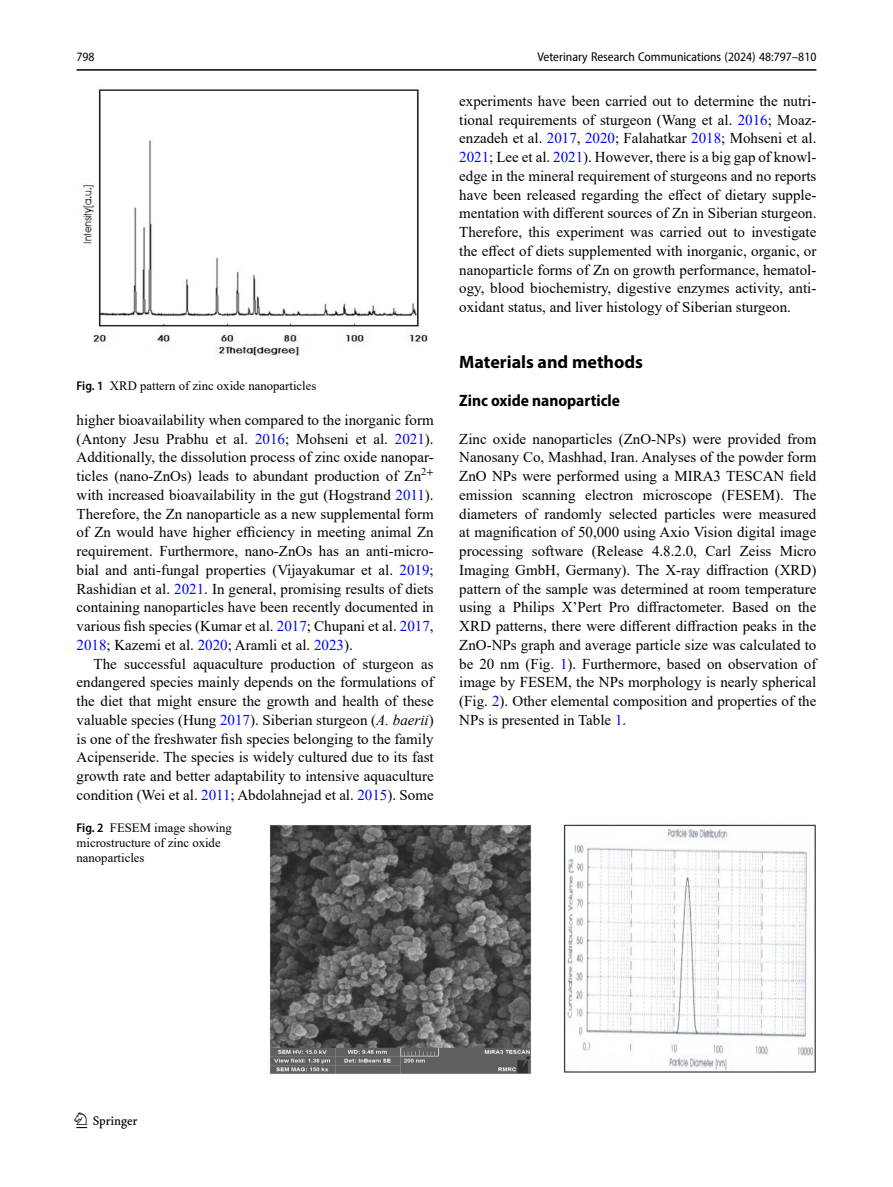
<style>
.page{position:relative;width:893px;height:1187px;background:#fff}
.page>*{position:absolute;margin:0;border:0;box-sizing:border-box;transform-origin:0 0}
.t1{font:22.5px "Springnew";color:#000}
.Head_1{font:700 18px "Myriad Pro";color:#000}
.Head_2_After_1{font:700 semi-condensed 16.5px "Myriad Pro";color:#000}
.Body_Text_Indent{font:15px/18.8px "Times New Roman";color:#000;text-align:justify}
.Body_Text{font:15px/18.8px "Times New Roman";color:#000;text-align:justify}
.Figure_Caption_Side{font:12.75px/15px "Times New Roman";color:#000}
.t2{font:semi-condensed 12.75px "Myriad Pro";color:#000}
.Figure_Caption{font:12.75px "Times New Roman";color:#000}
.s1{font-family:"Myriad Pro";font-weight:600;font-stretch:semi-condensed}
.s2{color:#00f}
.s3{font-style:italic}
</style>
<div class="page">
<hr style="left:77px;top:69px;width:739px;height:2px;background:#000">
<img style="left:269px;top:824px;width:547px;height:250px">
<img style="left:82px;top:89px;width:346px;height:268px">
<p class="t2" style="left:77px;top:49px;width:20px">798</p>
<p class="Figure_Caption" style="left:77px;top:377px;width:241px"><span class="s1">Fig. 1</span> XRD pattern of zinc oxide nanoparticles</p>
<p class="Body_Text_Indent" style="left:77px;top:410px;width:359px">higher bioavailability when compared to the inorganic form (Antony Jesu Prabhu et al. <span class="s2">2016</span>; Mohseni et al. <span class="s2">2021</span>).<br>Additionally, the dissolution process of zinc oxide nanopar&shy;ticles (nano-ZnOs) leads to abundant production of Zn<sup>2</sup><sup>+ </sup>with increased bioavailability in the gut (Hogstrand <span class="s2">2011</span>).<br>Therefore, the Zn nanoparticle as a new supplemental form of Zn would have higher efficiency in meeting animal Zn requirement. Furthermore, nano-ZnOs has an anti-micro&shy;bial and anti-fungal properties (Vijayakumar et al. <span class="s2">2019</span>; Rashidian et al. <span class="s2">2021</span>. In general, promising results of diets containing nanoparticles have been recently documented in various fish species (Kumar et al. <span class="s2">2017</span>; Chupani et al. <span class="s2">2017</span>, <span class="s2">2018</span>; Kazemi et al. <span class="s2">2020</span>; Aramli et al. <span class="s2">2023</span>).</p>
<p class="Body_Text_Indent" style="left:77px;top:653px;width:359px;text-indent:17px">The successful aquaculture production of sturgeon as endangered species mainly depends on the formulations of the diet that might ensure the growth and health of these valuable species (Hung <span class="s2">2017</span>). Siberian sturgeon (<span class="s3">A. baerii</span>) is one of the freshwater fish species belonging to the family Acipenseride. The species is widely cultured due to its fast growth rate and better adaptability to intensive aquaculture condition (Wei et al. <span class="s2">2011</span>; Abdolahnejad et al. <span class="s2">2015</span>). Some</p>
<p class="Figure_Caption_Side" style="left:77px;top:820px;width:157px"><span class="s1">Fig. 2</span> FESEM image showing microstructure of zinc oxide nanoparticles</p>
<p class="t2" style="left:537px;top:49px;width:280px">Veterinary Research Communications (2024) 48:797–810</p>
<p class="Body_Text_Indent" style="left:459px;top:91px;width:359px">experiments have been carried out to determine the nutri&shy;tional requirements of sturgeon (Wang et al. <span class="s2">2016</span>; Moaz&shy;enzadeh et al. <span class="s2">2017</span>, <span class="s2">2020</span>; Falahatkar <span class="s2">2018</span>; Mohseni et al.<br><span class="s2">2021</span>; Lee et al. <span class="s2">2021</span>). However, there is a big gap of knowl&shy;edge in the mineral requirement of sturgeons and no reports have been released regarding the effect of dietary supple&shy;mentation with different sources of Zn in Siberian sturgeon.<br>Therefore, this experiment was carried out to investigate the effect of diets supplemented with inorganic, organic, or nanoparticle forms of Zn on growth performance, hematol&shy;ogy, blood biochemistry, digestive enzymes activity, anti&shy;oxidant status, and liver histology of Siberian sturgeon.</p>
<p class="Head_1" style="left:459px;top:350px;width:185px">Materials and methods</p>
<p class="Head_2_After_1" style="left:459px;top:390px;width:162px">Zinc oxide nanoparticle</p>
<p class="Body_Text" style="left:459px;top:428px;width:359px">Zinc oxide nanoparticles (ZnO-NPs) were provided from Nanosany Co, Mashhad, Iran. Analyses of the powder form ZnO NPs were performed using a MIRA3 TESCAN field emission scanning electron microscope (FESEM). The diameters of randomly selected particles were measured at magnification of 50,000 using Axio Vision digital image processing software (Release 4.8.2.0, Carl Zeiss Micro Imaging GmbH, Germany). The X-ray diffraction (XRD) pattern of the sample was determined at room temperature using a Philips X’Pert Pro diffractometer. Based on the XRD patterns, there were different diffraction peaks in the ZnO-NPs graph and average particle size was calculated to be 20 nm (Fig. <span class="s2">1</span>). Furthermore, based on observation of image by FESEM, the NPs morphology is nearly spherical (Fig. <span class="s2">2</span>). Other elemental composition and properties of the NPs is presented in Table <span class="s2">1</span>.</p>
<h1 class="t1" style="left:77px;top:1107px;width:63px">1 3</h1>
</div>
